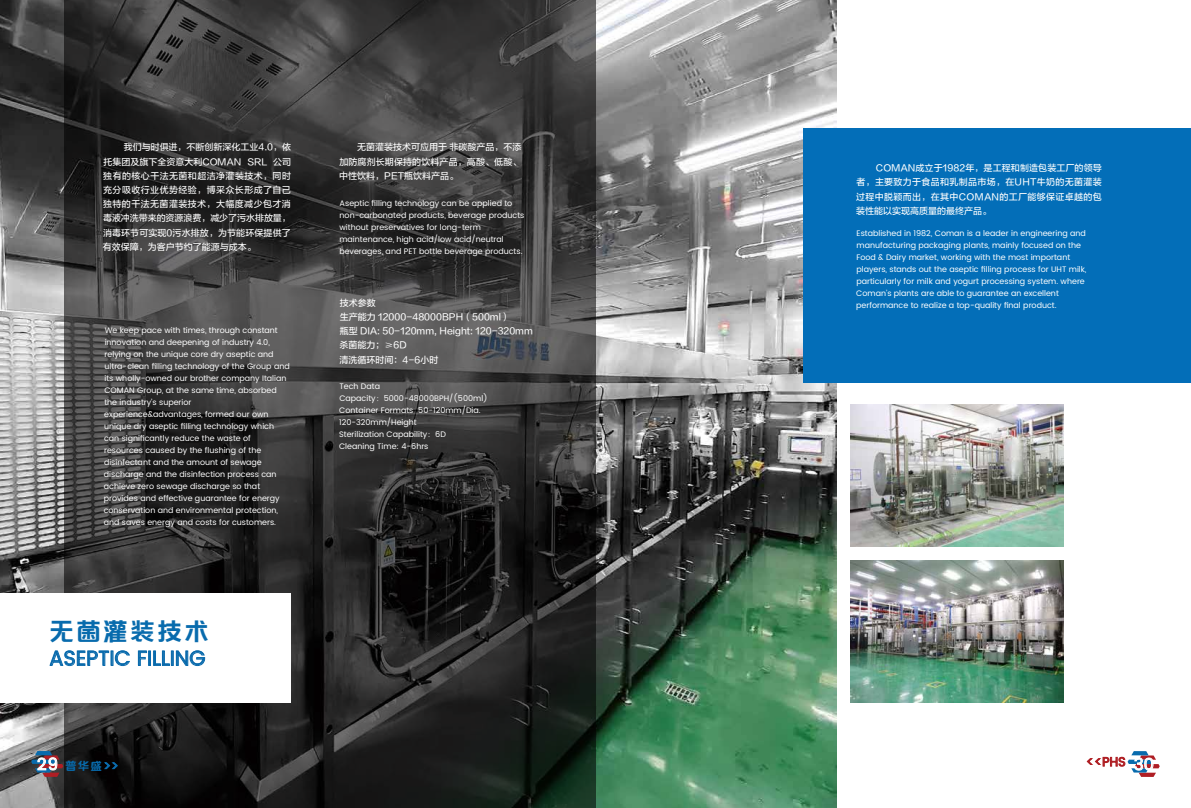
<style>
.page{position:relative;width:1191px;height:808px;background:#fff}
.page>*{position:absolute;margin:0;border:0;box-sizing:border-box;transform-origin:0 0}
.t1{font:25px "FZPSCHJW GB1 0";letter-spacing:.08em;color:#086bad}
.t2{font:20.7px "Poppins";color:#086bad}
.t3{font:12.7px "Poppins";color:#af1f24}
.t4{font:11.6px "FZPSCHJW GB1 0";color:#086bad}
.t5{font:9px/14.2px "FZLTZHUNHJW GB1 0";color:#fff;text-align:justify}
.t6{font:8.9px/14.2px "FZLTZHUNHJW GB1 0";color:#fff;text-align:justify}
.t7{font:8px/12px "Poppins";color:#fff}
.s1{font-size:9px}
.s2{font-family:"Adobe Song Std";font-weight:300}
.s3{font-family:"Poppins";font-size:16.5px;color:#fff}
.s4{font-family:"Poppins";font-size:12.7px}
.s5{font-size:16.5px;color:#fff}
</style>
<div class="page">
<img style="left:0;top:0;width:836px;height:808px">
<img style="left:850px;top:404px;width:213px;height:142px">
<svg style="left:64px;top:0;width:531px;height:808px;background:#333"></svg>
<div style="left:803px;top:128px;width:388px;height:254px;background:#036eb8"></div>
<img style="left:850px;top:560px;width:213px;height:142px">
<div style="left:0;top:594px;width:290px;height:109px;background:#fff"></div>
<svg style="left:49px;top:650px;width:81px;height:17px"></svg>
<svg style="left:138px;top:650px;width:9px;height:16px"></svg>
<div style="left:148px;top:650px;width:3px;height:16px;border:1px solid #0a6aac"></div>
<svg style="left:153px;top:650px;width:53px;height:16px"></svg>
<svg style="left:103px;top:762px;width:15px;height:8px"></svg>
<svg style="left:31px;top:751px;width:32px;height:26px"></svg>
<svg style="left:1086px;top:751px;width:73px;height:26px"></svg>
<p class="t6" style="left:103px;top:141px;width:189px;text-indent:20px">我们与时俱进，不断创新深化工业4.0，依托集团及旗下全资意大利COMAN SRL 公司独有的核心干法无菌和超洁净灌装技术，<span class="s1">同时</span></p>
<p class="t5" style="left:103px;top:183px;width:189px">充分吸收行业优势经验，博采众长形成了自己独特的干法无菌灌装技术，大幅度减少包才消毒液冲洗带来的资源浪费，减少了污水排放量，消毒环节可实现0污水排放，为节能环保提供了有效保障，为客户节约了能源与成本。</p>
<p class="t7" style="left:104px;top:324px;width:187px">We keep pace with times, through constant innovation and deepening of industry 4.0, relying on the unique core dry aseptic and ultra-clean filling technology of the Group and its wholly-owned our brother company Italian COMAN Group, at the same time, absorbed the industry’s superior experience&amp;advantages, formed our own unique dry aseptic filling technology which can significantly reduce the waste of resources caused by the flushing of the disinfectant and the amount of sewage discharge and the disinfection process can achieve zero sewage discharge so that provides and effective guarantee for energy conservation and environmental protection, and saves energy and costs for customers.</p>
<h1 class="t1" style="left:49px;top:618px;width:161px">无菌灌装技术</h1>
<h2 class="t2" style="left:49px;top:643px;width:158px">ASEPTIC FILLING</h2>
<p class="t5" style="left:339px;top:141px;width:184px;text-indent:18px">无菌灌装技术可应用于 非碳酸产品，不添加防腐剂长期保持的饮料产品，高酸、低酸、中性饮料，PET瓶饮料产品。</p>
<p class="t7" style="left:339px;top:198px;width:186px">Aseptic filling technology can be applied to non-carbonated products, beverage products without preservatives for long-term maintenance, high acid/low acid/neutral beverages, and PET bottle beverage products.</p>
<p class="t5" style="left:856px;top:161px;width:247px;text-indent:20px">COMAN成立于1982年，是工程和制造包装工厂的领导者，主要致力于食品和乳制品市场，在UHT牛奶的无菌灌装过程中脱颖而出，在其中COMAN的工厂能够保证卓越的包装性能以实现高质量的最终产品。</p>
<p class="t7" style="left:856px;top:228px;width:232px">Established in 1982, Coman is a leader in engineering and manufacturing packaging plants, mainly focused on the Food &amp; Dairy market, working with the most important players, stands out the aseptic filling process for UHT milk, particularly for milk and yogurt processing system. where Coman’s plants are able to guarantee an excellent</p>
<p class="t5" style="left:340px;top:296px;width:37px">技术参数</p>
<p class="t7" style="left:856px;top:300px;width:202px">performance to realize a top-quality final product.</p>
<p class="t5" style="left:339px;top:310px;width:195px;text-align:left">生产能力 12000-48000BPH（500ml）<br>瓶型 DIA: 50-120mm, Height: 120-320mm杀菌能力；≥6D<br>清洗循环时间：4-6小时</p>
<p class="t7" style="left:339px;top:380px;width:150px">Tech Data<br>Capacity<span class="s2">：</span>5000-48000BPH/(500ml)<br>Container Formats 50-120mm/Dia.<br>120-320mm/Height<br>Sterilization Capability<span class="s2">：</span>6D<br>Cleaning Time: 4-6hrs</p>
<h3 class="t4" style="left:37px;top:759px;width:83px"><span class="s3">29</span> 普华盛<span class="s4">&gt;&gt;</span></h3>
<h3 class="t3" style="left:1086px;top:752px;width:70px">&lt;&lt;PHS <span class="s5">30</span></h3>
</div>
